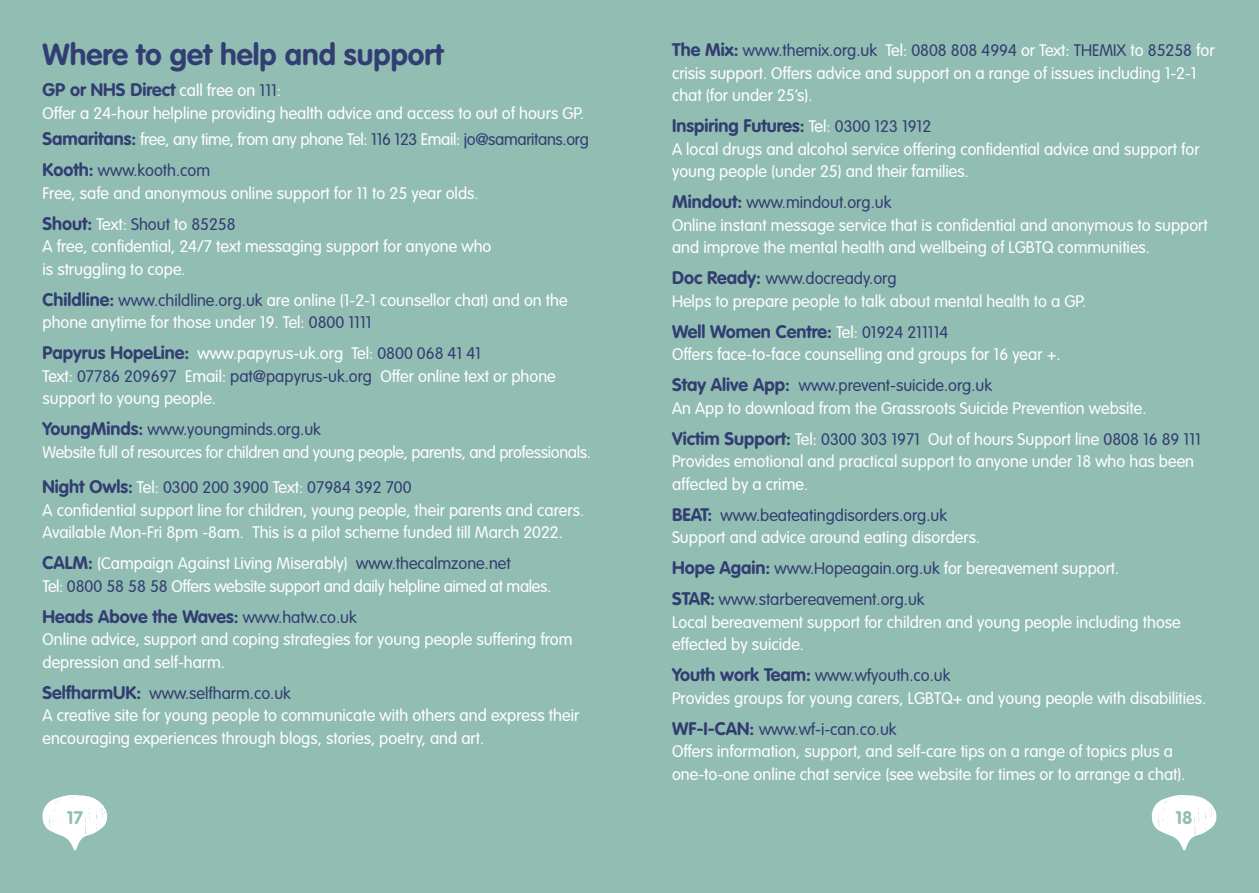
<style>
.page{position:relative;width:1259px;height:893px;background:#92bdb3}
.page>*{position:absolute;margin:0;border:0;box-sizing:border-box;transform-origin:0 0}
.t1{font:700 30px "VAG Rounded";color:#323e72}
.t2{font:700 18px "VAG Rounded";color:#323e72}
.t3{font:700 18px "VAG Rounded";color:#92bdb3}
.t4{font:300 16.5px/22.5px "VAG Rounded";color:#fff}
.t5{font:300 16.5px/22.5px "VAG Rounded";letter-spacing:-.02em;color:#fff}
.t6{font:300 16.5px/31px "VAG Rounded";color:#323e72}
.s1{font-weight:300;font-size:16.5px;color:#fff}
.s2{font-weight:300;font-size:16.5px}
.s3{font-weight:700;font-size:18px;color:#323e72}
.s4{color:#323e72}
.s5{font-weight:700;font-size:18px}
.s6{color:#fff}
</style>
<div class="page">
<svg style="left:1151px;top:795px;width:65px;height:56px"></svg>
<svg style="left:43px;top:795px;width:64px;height:56px"></svg>
<h1 class="t1" style="left:43px;top:37px;width:402px">Where to get help and support</h1>
<p class="t2" style="left:43px;top:79px;width:240px">GP or NHS Direct <span class="s1">call free on</span> <span class="s2">111</span><span class="s1">:</span></p>
<p class="t4" style="left:43px;top:100px;width:548px;line-height:26.7px">Offer a 24-hour helpline providing health advice and access to out of hours GP.<br><span class="s3">Samaritans:</span> free, any time, from any phone Tel: <span class="s4">116 123</span> Email: <span class="s4">jo@samaritans.org</span></p>
<p class="t4" style="left:43px;top:160px;width:437px"><span class="s3">Kooth:</span> <span class="s4">www.kooth.com<br></span>Free, safe and anonymous online support for 11 to 25 year olds.</p>
<p class="t4" style="left:43px;top:213px;width:450px"><span class="s3">Shout:</span> Text: <span class="s4">Shout</span> to <span class="s4">85258<br></span>A free, confidential, 24/7 text messaging support for anyone who is struggling to cope.</p>
<p class="t4" style="left:43px;top:289px;width:526px"><span class="s3">Childline:</span> <span class="s4">www.childline.org.uk</span> are online (1-2-1 counsellor chat) and on the phone anytime for those under 19. Tel: <span class="s4">0800 1111</span></p>
<p class="t4" style="left:43px;top:343px;width:515px"><span class="s3">Papyrus HopeLine:</span> www.papyrus-uk.org Tel: <span class="s4">0800 068 41 41<br></span>Text: <span class="s4">07786 209697</span> Email: <span class="s4">pat@papyrus-uk.org</span> Offer online text or phone support to young people.</p>
<p class="t5" style="left:43px;top:419px;width:550px"><span class="s3">YoungMinds:</span> <span class="s4">www.youngminds.org.uk<br></span>Website full of resources for children and young people, parents, and professionals.</p>
<p class="t4" style="left:43px;top:477px;width:543px"><span class="s3">Night Owls:</span> Tel: <span class="s4">0300 200 3900</span> Text: <span class="s4">07984 392 700<br></span>A confidential support line for children, young people, their parents and carers.<br>Available Mon-Fri 8pm -8am. This is a pilot scheme funded till March 2022.</p>
<p class="t4" style="left:43px;top:553px;width:510px"><span class="s3">CALM:</span> (Campaign Against Living Miserably) <span class="s4">www.thecalmzone.net<br></span>Tel: <span class="s4">0800 58 58 58</span> Offers website support and daily helpline aimed at males.</p>
<p class="t2" style="left:43px;top:606px;width:316px">Heads Above the Waves: <span class="s2">www.hatw.co.uk</span></p>
<p class="t4" style="left:43px;top:629px;width:531px">Online advice, support and coping strategies for young people suffering from depression and self-harm.</p>
<p class="t4" style="left:43px;top:682px;width:538px"><span class="s3">SelfharmUK:</span> <span class="s4">www.selfharm.co.uk<br></span>A creative site for young people to communicate with others and express their encouraging experiences through blogs, stories, poetry, and art.</p>
<p class="t4" style="left:672px;top:40px;width:544px"><span class="s3">The Mix:</span> <span class="s4">www.themix.org.uk</span> Tel: <span class="s4">0808 808 4994</span> or Text: <span class="s4">THEMIX</span> to <span class="s4">85258</span> for crisis support. Offers advice and support on a range of issues including 1-2-1 chat (for under 25’s).</p>
<p class="t2" style="left:672px;top:115px;width:261px">Inspiring Futures: <span class="s1">Tel:</span> <span class="s2">0300 123 1912</span></p>
<p class="t4" style="left:672px;top:138px;width:529px">A local drugs and alcohol service offering confidential advice and support for young people (under 25) and their families.</p>
<p class="t4" style="left:672px;top:192px;width:537px"><span class="s3">Mindout:</span> <span class="s4">www.mindout.org.uk<br></span>Online instant message service that is confidential and anonymous to support and improve the mental health and wellbeing of LGBTQ communities.</p>
<p class="t4" style="left:672px;top:268px;width:416px"><span class="s3">Doc Ready:</span> <span class="s4">www.docready.org<br></span>Helps to prepare people to talk about mental health to a GP.</p>
<p class="t2" style="left:672px;top:321px;width:278px">Well Women Centre: <span class="s1">Tel:</span> <span class="s2">01924 211114</span></p>
<p class="t4" style="left:672px;top:339px;width:390px;line-height:31px">Offers face-to-face counselling and groups for 16 year +.<br><span class="s3">Stay Alive App:</span> <span class="s4">www.prevent-suicide.org.uk</span></p>
<p class="t4" style="left:672px;top:393px;width:530px;line-height:31px">An App to download from the Grassroots Suicide Prevention website.<br><span class="s3">Victim Support:</span> Tel: <span class="s4">0300 303 1971</span> Out of hours Support line <span class="s4">0808 16 89 111</span></p>
<p class="t4" style="left:672px;top:451px;width:524px">Provides emotional and practical support to anyone under 18 who has been affected by a crime.</p>
<p class="t4" style="left:672px;top:504px;width:310px"><span class="s3">BEAT:</span> <span class="s4">www.beateatingdisorders.org.uk<br></span>Support and advice around eating disorders.</p>
<p class="t6" style="left:672px;top:553px;width:449px"><span class="s5">Hope Again:</span> www.Hopeagain.org.uk <span class="s6">for bereavement support.<br></span><span class="s5">STAR:</span> www.starbereavement.org.uk</p>
<p class="t4" style="left:672px;top:611px;width:510px">Local bereavement support for children and young people including those effected by suicide.</p>
<p class="t4" style="left:672px;top:665px;width:536px"><span class="s3">Youth work Team:</span> <span class="s4">www.wfyouth.co.uk<br></span>Provides groups for young carers, LGBTQ+ and young people with disabilities.</p>
<p class="t4" style="left:672px;top:718px;width:515px"><span class="s3">WF-I-CAN:</span> <span class="s4">www.wf-i-can.co.uk<br></span>Offers information, support, and self-care tips on a range of topics plus a one-to-one online chat service (see website for times or to arrange a chat).</p>
<p class="t3" style="left:67px;top:807px;width:18px">17</p>
<p class="t3" style="left:1175px;top:807px;width:18px">18</p>
</div>
